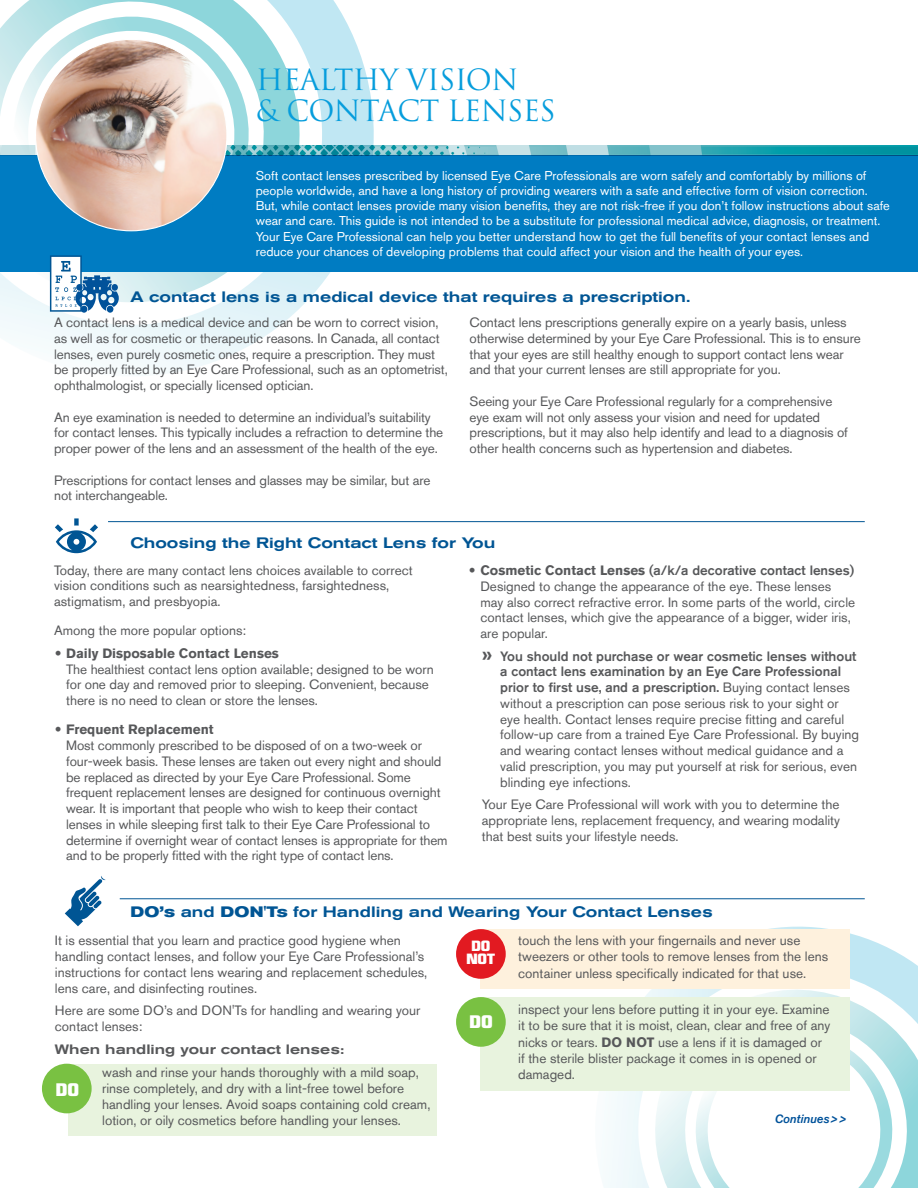
<style>
.page{position:relative;width:918px;height:1188px;background:#fff}
.page>*{position:absolute;margin:0;border:0;box-sizing:border-box;transform-origin:0 0}
.t1{font:28.5px "Trajan";letter-spacing:-.02em;color:#069ddc}
.BODY{font:16.5px "M Neographik";color:#fff}
.BODY-2{font:500 expanded 15px "Akzidenz Grotesk BE";color:#005594}
.BODY-3{font:13.5px/15.8px "Akzidenz Grotesk Std";letter-spacing:-.005em;color:#57585a}
.BODY-4{font:500 expanded 13.5px "Akzidenz Grotesk BE";color:#57585a}
.BODY-5{font:13.5px "M Neographik";color:#fff}
.BODY-6{font:12.75px/15.3px "Akzidenz Grotesk Std";color:#fff}
.BODY-7{font:italic 500 12px "Akzidenz Grotesk Std";color:#01529a}
.s1{font-family:"Univers";font-weight:300;font-stretch:condensed}
.s2{font-weight:700}
.s3{font-weight:500}
.s4{font-family:"Frutiger";font-weight:700;font-size:19.5px}
</style>
<div class="page">
<svg style="left:608px;top:926px;width:310px;height:262px"></svg>
<div style="left:68px;top:1065px;width:369px;height:71px;background:#e8f3de"></div>
<div style="left:480px;top:997px;width:370px;height:94px;background:#e8f3de"></div>
<div style="left:480px;top:929px;width:370px;height:60px;background:#fef1dd"></div>
<svg style="left:0;top:0;width:390px;height:373px"></svg>
<div style="left:0;top:156px;width:918px;height:116px;background:#007cc2"></div>
<hr style="left:108px;top:521px;width:757px;height:1px;background:#005594">
<hr style="left:120px;top:898px;width:745px;height:1px;background:#005594">
<div style="left:42px;top:1064px;width:50px;height:49px;background:#79c142;border-radius:50%"></div>
<div style="left:456px;top:929px;width:50px;height:50px;background:#e21a21;border-radius:50%"></div>
<div style="left:456px;top:997px;width:50px;height:50px;background:#79c142;border-radius:50%"></div>
<img style="left:0;top:146px;width:918px;height:10px">
<img style="left:36px;top:39px;width:191px;height:192px;border-radius:96px">
<svg style="left:55px;top:518px;width:43px;height:35px"></svg>
<svg style="left:65px;top:876px;width:41px;height:50px"></svg>
<svg style="left:50px;top:255px;width:69px;height:58px"></svg>
<p class="t1" style="left:256px;top:62px;width:264px">HEALTHY VISION</p>
<p class="t1" style="left:256px;top:94px;width:301px">&amp; CONTACT LENSES</p>
<p class="BODY-6" style="left:256px;top:167px;width:636px">Soft contact lenses prescribed by licensed Eye Care Professionals are worn safely and comfortably by millions of people worldwide, and have a long history of providing wearers with a safe and effective form of vision correction.<br>But, while contact lenses provide many vision benefits, they are not risk-free if you don’t follow instructions about safe wear and care. This guide is not intended to be a substitute for professional medical advice, diagnosis, or treatment.<br>Your Eye Care Professional can help you better understand how to get the full benefits of your contact lenses and reduce your chances of developing problems that could affect your vision and the health of your eyes.</p>
<p class="BODY-2" style="left:130px;top:288px;width:562px">A contact lens is a medical device that requires a prescription.</p>
<p class="BODY-3" style="left:54px;top:314px;width:395px">A contact lens is a medical device and can be worn to correct vision, as well as for cosmetic or therapeutic reasons. In Canada, all contact lenses, even purely cosmetic ones, require a prescription. They must be properly fitted by an Eye Care Professional, such as an optometrist, ophthalmologist, or specially licensed optician.</p>
<p class="BODY-3" style="left:54px;top:409px;width:391px">An eye examination is needed to determine an individual’s suitability for contact lenses. This typically includes a refraction to determine the proper power of the lens and an assessment of the health of the eye.</p>
<p class="BODY-3" style="left:54px;top:472px;width:378px">Prescriptions for contact lenses and glasses may be similar, but are not interchangeable.</p>
<p class="BODY-3" style="left:470px;top:314px;width:393px">Contact lens prescriptions generally expire on a yearly basis, unless otherwise determined by your Eye Care Professional. This is to ensure that your eyes are still healthy enough to support contact lens wear and that your current lenses are still appropriate for you.</p>
<p class="BODY-3" style="left:470px;top:393px;width:380px">Seeing your Eye Care Professional regularly for a comprehensive eye exam will not only assess your vision and need for updated prescriptions, but it may also help identify and lead to a diagnosis of other health concerns such as hypertension and diabetes.</p>
<p class="BODY-2" style="left:130px;top:534px;width:367px">Choosing the Right Contact Lens for You</p>
<p class="BODY-3" style="left:54px;top:562px;width:360px">Today, there are many contact lens choices available to correct vision conditions such as nearsightedness, farsightedness, astigmatism, and presbyopia.</p>
<p class="BODY-3" style="left:54px;top:623px;width:194px">Among the more popular options:</p>
<p class="BODY-3" style="left:66px;top:645px;width:369px;text-indent:-12px"><span class="s1">•</span> <span class="s2">Daily Disposable Contact Lenses<br></span>The healthiest contact lens option available; designed to be worn for one day and removed prior to sleeping. Convenient, because there is no need to clean or store the lenses.</p>
<p class="BODY-3" style="left:66px;top:722px;width:383px;text-indent:-12px"><span class="s1">•</span> <span class="s2">Frequent Replacement<br></span>Most commonly prescribed to be disposed of on a two-week or four-week basis. These lenses are taken out every night and should be replaced as directed by your Eye Care Professional. Some frequent replacement lenses are designed for continuous overnight wear. It is important that people who wish to keep their contact lenses in while sleeping first talk to their Eye Care Professional to determine if overnight wear of contact lenses is appropriate for them and to be properly fitted with the right type of contact lens.</p>
<p class="BODY-3" style="left:480px;top:562px;width:376px;text-indent:-12px"><span class="s1">•</span> <span class="s2">Cosmetic Contact Lenses</span> <span class="s3">(a/k/a decorative contact lenses)<br></span>Designed to change the appearance of the eye. These lenses may also correct refractive error. In some parts of the world, circle contact lenses, which give the appearance of a bigger, wider iris, are popular.</p>
<p class="BODY-3" style="left:500px;top:648px;width:361px;text-indent:-18px"><span class="s4">»</span> <span class="s3">You should not purchase or wear cosmetic lenses without a contact lens examination by an Eye Care Professional prior to first use, and a prescription.</span> Buying contact lenses without a prescription can pose serious risk to your sight or eye health. Contact lenses require precise fitting and careful follow-up care from a trained Eye Care Professional. By buying and wearing contact lenses without medical guidance and a valid prescription, you may put yourself at risk for serious, even blinding eye infections.</p>
<p class="BODY-3" style="left:482px;top:796px;width:360px;text-align:justify">Your Eye Care Professional will work with you to determine the appropriate lens, replacement frequency, and wearing modality that best suits your lifestyle needs.</p>
<p class="BODY-2" style="left:130px;top:903px;width:584px"><span class="s2">DO’s</span> and <span class="s2">DON'Ts</span> for Handling and Wearing Your Contact Lenses</p>
<p class="BODY-3" style="left:55px;top:933px;width:374px">It is essential that you learn and practice good hygiene when handling contact lenses, and follow your Eye Care Professional’s instructions for contact lens wearing and replacement schedules, lens care, and disinfecting routines.</p>
<p class="BODY-3" style="left:55px;top:1002px;width:367px">Here are some DO’s and DON'Ts for handling and wearing your contact lenses:</p>
<p class="BODY-4" style="left:55px;top:1041px;width:291px">When handling your contact lenses:</p>
<p class="BODY-3" style="left:102px;top:1064px;width:330px;line-height:16.2px">wash and rinse your hands thoroughly with a mild soap, rinse completely, and dry with a lint-free towel before handling your lenses. Avoid soaps containing cold cream, lotion, or oily cosmetics before handling your lenses.</p>
<p class="BODY-3" style="left:518px;top:932px;width:312px;line-height:16.2px">touch the lens with your fingernails and never use tweezers or other tools to remove lenses from the lens container unless specifically indicated for that use.</p>
<p class="BODY-3" style="left:518px;top:1001px;width:314px;line-height:16.2px">inspect your lens before putting it in your eye. Examine it to be sure that it is moist, clean, clear and free of any nicks or tears. <span class="s2">DO NOT</span> use a lens if it is damaged or if the sterile blister package it comes in is opened or damaged.</p>
<p class="BODY-5" style="left:471px;top:938px;width:20px">DO</p>
<p class="BODY-5" style="left:466px;top:951px;width:30px">NOT</p>
<p class="BODY" style="left:470px;top:1011px;width:25px">DO</p>
<p class="BODY" style="left:56px;top:1079px;width:25px">DO</p>
<p class="BODY-7" style="left:775px;top:1112px;width:73px">Continues&gt;&gt;</p>
</div>
